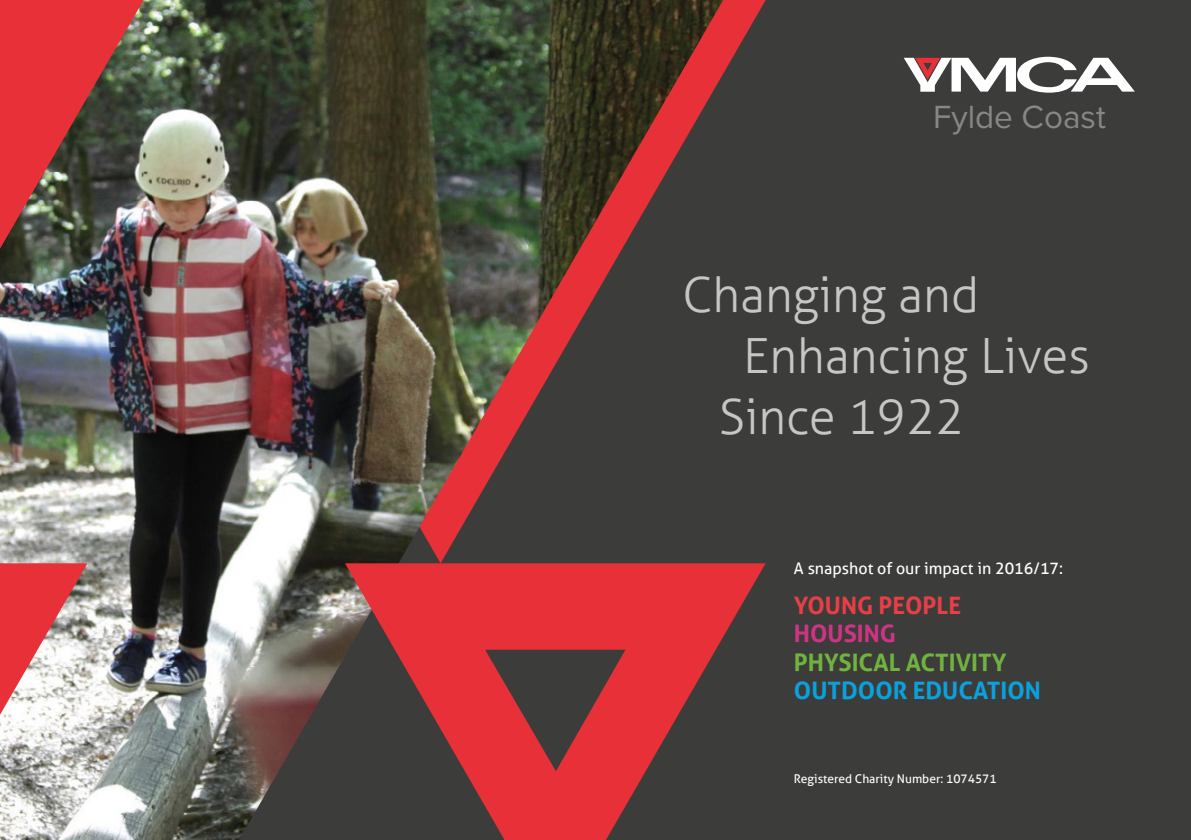
<style>
.page{position:relative;width:1191px;height:840px;background:#fff}
.page>*{position:absolute;margin:0;border:0;box-sizing:border-box;transform-origin:0 0}
.t1{font:300 48.6px "Aller";color:#c6c6c6}
.t2{font:33.2px "Proxima Nova";color:#878787}
.t3{font:700 24px "Aller";color:#70b33f}
.t4{font:700 24px "Aller";color:#0ba1dd}
.t5{font:700 24px "Aller";color:#e83f46}
.t6{font:700 24px "Aller";color:#cf3484}
.t7{font:16px "Aller";color:#fff}
.t8{font:12px "Aller";color:#fff}
</style>
<div class="page">
<div style="left:0;top:0;width:1191px;height:839px;background:#3c3c3b"></div>
<svg style="left:723px;top:0;width:42px;height:74px"></svg>
<img style="left:0;top:0;width:723px;height:839px">
<svg style="left:904px;top:57px;width:230px;height:36px"></svg>
<svg style="left:345px;top:563px;width:420px;height:276px;fill:#e73037"></svg>
<svg style="left:0;top:563px;width:87px;height:151px;background:#e08283"></svg>
<svg style="left:0;top:0;width:144px;height:249px"></svg>
<p class="t2" style="left:933px;top:92px;width:174px">Fylde Coast</p>
<p class="t1" style="left:682px;top:265px;width:298px">Changing and</p>
<p class="t1" style="left:743px;top:326px;width:348px">Enhancing Lives</p>
<p class="t1" style="left:719px;top:387px;width:247px">Since 1922</p>
<p class="t7" style="left:794px;top:558px;width:271px">A snapshot of our impact in 2016/17:</p>
<p class="t5" style="left:794px;top:590px;width:169px">YOUNG PEOPLE</p>
<p class="t6" style="left:794px;top:618px;width:103px">HOUSING</p>
<p class="t3" style="left:794px;top:646px;width:214px">PHYSICAL ACTIVITY</p>
<p class="t4" style="left:794px;top:675px;width:248px">OUTDOOR EDUCATION</p>
<p class="t8" style="left:794px;top:770px;width:204px">Registered Charity Number: 1074571</p>
</div>
